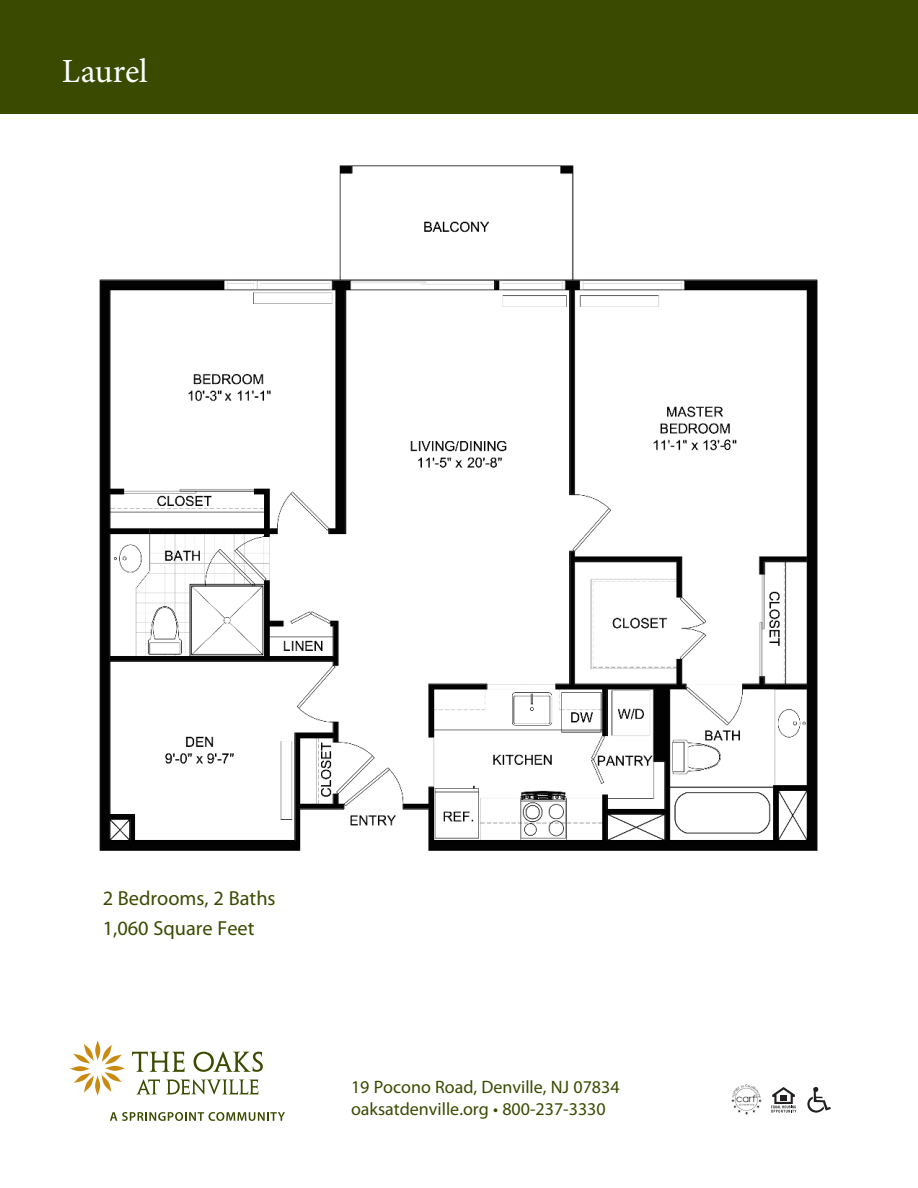
<style>
.page{position:relative;width:918px;height:1188px;background:#fff}
.page>*{position:absolute;margin:0;border:0;box-sizing:border-box;transform-origin:0 0}
.t1{font:33.9px "Minion Pro";letter-spacing:-.005em;color:#fff}
.t2{font:20.4px/29.5px "Myriad Pro";color:#3a4b00}
.t3{font:18px/21.8px "Myriad Pro";color:#3a4b00}
</style>
<div class="page">
<div style="left:0;top:0;width:918px;height:114px;background:#3a4b00"></div>
<svg style="left:95px;top:1040px;width:5px;height:20px"></svg>
<svg style="left:73px;top:1044px;width:21px;height:20px"></svg>
<svg style="left:70px;top:1066px;width:20px;height:6px"></svg>
<svg style="left:74px;top:1073px;width:20px;height:20px"></svg>
<svg style="left:95px;top:1076px;width:5px;height:20px"></svg>
<svg style="left:101px;top:1072px;width:21px;height:20px"></svg>
<svg style="left:105px;top:1066px;width:20px;height:5px"></svg>
<svg style="left:102px;top:1045px;width:20px;height:20px"></svg>
<svg style="left:110px;top:1112px;width:175px;height:9px"></svg>
<svg style="left:132px;top:1052px;width:53px;height:20px"></svg>
<svg style="left:194px;top:1052px;width:69px;height:20px"></svg>
<svg style="left:137px;top:1080px;width:23px;height:14px"></svg>
<svg style="left:166px;top:1079px;width:92px;height:15px"></svg>
<svg style="left:771px;top:1087px;width:25px;height:26px"></svg>
<svg style="left:807px;top:1087px;width:24px;height:26px"></svg>
<img style="left:732px;top:1085px;width:29px;height:29px">
<img style="left:99px;top:165px;width:719px;height:686px">
<svg style="left:724px;top:439px;width:7px;height:11px"></svg>
<h1 class="t1" style="left:62px;top:50px;width:87px">Laurel</h1>
<p class="t2" style="left:103px;top:886px;width:174px">2 Bedrooms, 2 Baths<br>1,060 Square Feet</p>
<p class="t3" style="left:351px;top:1078px;width:270px">19 Pocono Road, Denville, NJ 07834 oaksatdenville.org • 800-237-3330</p>
</div>
